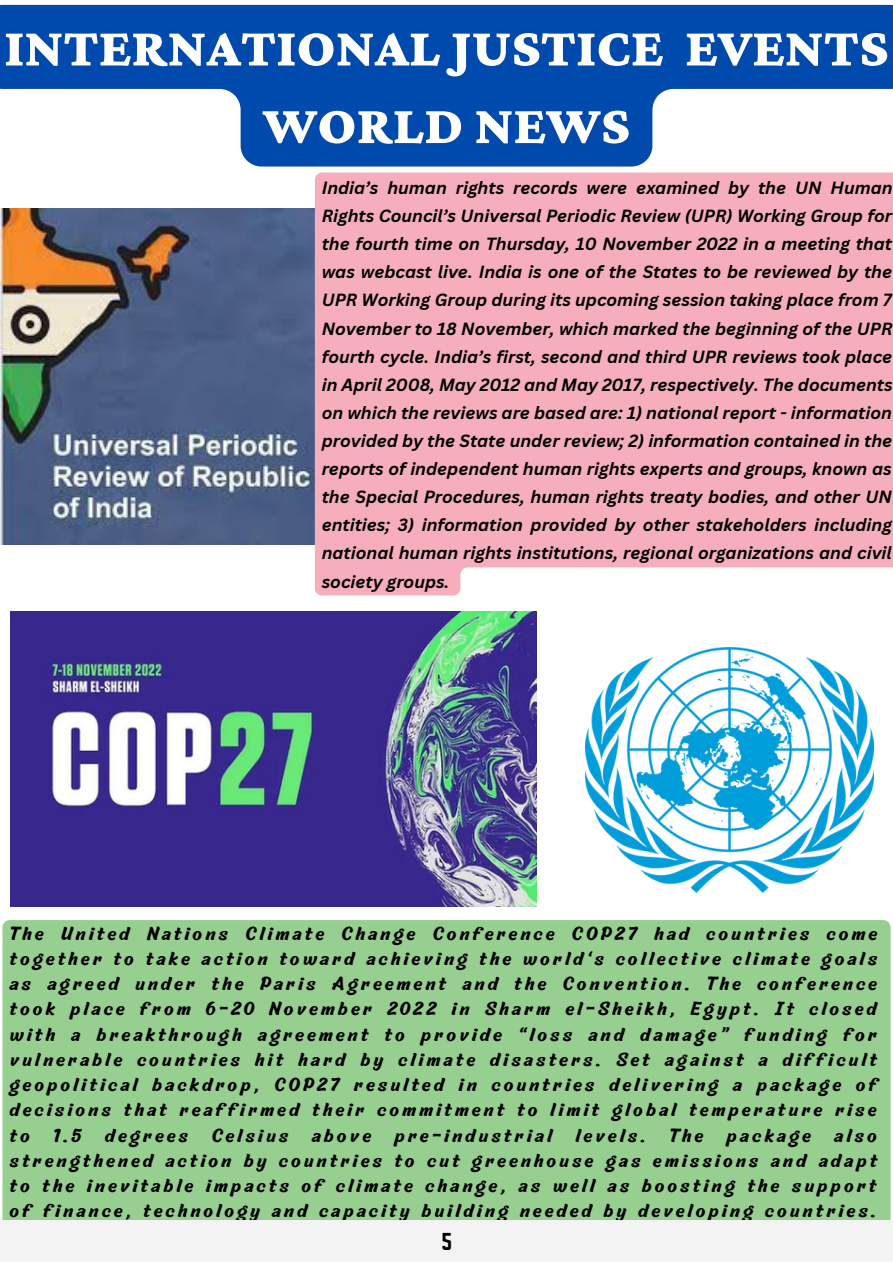
<style>
.page{position:relative;width:893px;height:1264px;background:#fff}
.page>*{position:absolute;margin:0;border:0;box-sizing:border-box;transform-origin:0 0}
.t1{font:900 55.5px/77.6px "Crimson Pro";color:#fff;text-align:center}
.t2{font:21.3px "Norwester";color:#000}
.t3{font:20.85px/25.2px "Michegar";letter-spacing:.15em;color:#000;text-align:justify}
.t4{font:italic 700 17.25px/28px "Canva Sans";color:#000;text-align:justify}
</style>
<div class="page">
<img style="left:0;top:208px;width:315px;height:336px">
<img style="left:11px;top:612px;width:525px;height:294px">
<img style="left:585px;top:647px;width:288px;height:245px">
<svg style="left:0;top:5px;width:892px;height:161px;fill:#004aad"></svg>
<div style="left:315px;top:172px;width:577px;height:423px;background:#f6aebc"></div>
<div style="left:2px;top:920px;width:888px;height:300px;background:#96cf8f"></div>
<div style="left:0;top:1220px;width:892px;height:42px;background:#f3f3f3"></div>
<h1 class="t1" style="left:4px;top:8px;width:885px">INTERNATIONAL JUSTICE EVENTS<br>WORLD NEWS</h1>
<p class="t4" style="left:322px;top:173px;width:572px">India’s human rights records were examined by the UN Human Rights Council’s Universal Periodic Review (UPR) Working Group for the fourth time on Thursday, 10 November 2022 in a meeting that was webcast live. India is one of the States to be reviewed by the UPR Working Group during its upcoming session taking place from 7<br>November to 18 November, which marked the beginning of the UPR fourth cycle. India’s first, second and third UPR reviews took place in April 2008, May 2012 and May 2017, respectively. The documents on which the reviews are based are: 1) national report - information provided by the State under review; 2) information contained in the reports of independent human rights experts and groups, known as the Special Procedures, human rights treaty bodies, and other UN entities; 3) information provided by other stakeholders including national human rights institutions, regional organizations and civil society groups.</p>
<p class="t3" style="left:11px;top:921px;width:869px">The United Nations Climate Change Conference COP27 had countries come together to take action toward achieving the world's collective climate goals as agreed under the Paris Agreement and the Convention. The conference took place from 6-20 November 2022 in Sharm el-Sheikh, Egypt. It closed with a breakthrough agreement to provide “loss and damage” funding for vulnerable countries hit hard by climate disasters. Set against a difficult geopolitical backdrop, COP27 resulted in countries delivering a package of decisions that reaffirmed their commitment to limit global temperature rise to 1.5 degrees Celsius above pre-industrial levels. The package also strengthened action by countries to cut greenhouse gas emissions and adapt to the inevitable impacts of climate change, as well as boosting the support of finance, technology and capacity building needed by developing countries.</p>
<p class="t2" style="left:441px;top:1228px;width:12px">5</p>
</div>
